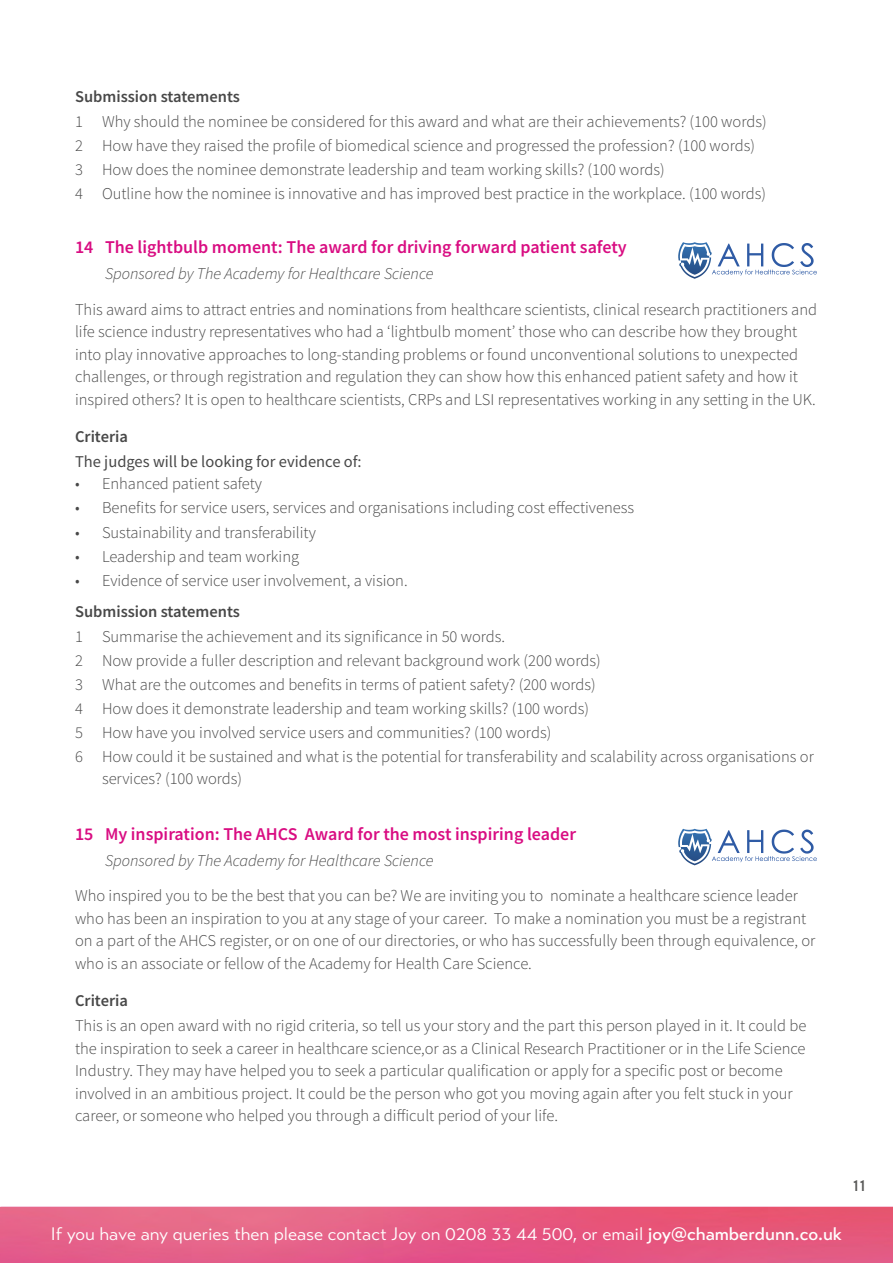
<style>
.page{position:relative;width:893px;height:1263px;background:#fff}
.page>*{position:absolute;margin:0;border:0;box-sizing:border-box;transform-origin:0 0}
.t1{font:600 18px "Source Sans Pro";color:#d90d82}
.t2{font:18px "Transat Text Standard";color:#fff}
.t3{font:300 16.5px/22.5px "Source Sans Pro";color:#484848}
.t4{font:italic 300 16.5px "Source Sans Pro";color:#484848}
.t5{font:600 16.5px "Source Sans Pro";color:#484848}
.t6{font:16.5px "Source Sans Pro";color:#484848}
.t7{font:500 16.5px "Transat Text";color:#575756}
.s1{font-family:"Transat Text";font-weight:500}
</style>
<div class="page">
<img style="left:0;top:1207px;width:893px;height:56px">
<svg style="left:678px;top:242px;width:139px;height:34px"></svg>
<svg style="left:678px;top:829px;width:139px;height:33px"></svg>
<p class="t5" style="left:75px;top:86px;width:166px">Submission statements</p>
<p class="t3" style="left:75px;top:110px;width:693px;line-height:24px">1 Why should the nominee be considered for this award and what are their achievements? (100 words)<br>2 How have they raised the profile of biomedical science and progressed the profession? (100 words)<br>3 How does the nominee demonstrate leadership and team working skills? (100 words)<br>4 Outline how the nominee is innovative and has improved best practice in the workplace. (100 words)</p>
<p class="t1" style="left:75px;top:235px;width:553px">14 The lightbulb moment: The award for driving forward patient safety</p>
<p class="t4" style="left:105px;top:264px;width:330px">Sponsored by The Academy for Healthcare Science</p>
<p class="t3" style="left:75px;top:298px;width:744px">This award aims to attract entries and nominations from healthcare scientists, clinical research practitioners and life science industry representatives who had a ‘lightbulb moment’ those who can describe how they brought into play innovative approaches to long-standing problems or found unconventional solutions to unexpected challenges, or through registration and regulation they can show how this enhanced patient safety and how it inspired others? It is open to healthcare scientists, CRPs and LSI representatives working in any setting in the UK.</p>
<p class="t5" style="left:75px;top:426px;width:55px">Criteria</p>
<p class="t6" style="left:75px;top:451px;width:288px">The judges will be looking for evidence of:</p>
<p class="t3" style="left:75px;top:473px;width:189px">• Enhanced patient safety</p>
<p class="t3" style="left:75px;top:497px;width:561px">• Benefits for service users, services and organisations including cost effectiveness</p>
<p class="t3" style="left:75px;top:521px;width:242px">• Sustainability and transferability</p>
<p class="t3" style="left:75px;top:545px;width:226px">• Leadership and team working</p>
<p class="t3" style="left:75px;top:569px;width:334px">• Evidence of service user involvement, a vision.</p>
<p class="t5" style="left:75px;top:601px;width:166px">Submission statements</p>
<p class="t3" style="left:75px;top:624px;width:740px;line-height:24px">1 Summarise the achievement and its significance in 50 words.<br>2 Now provide a fuller description and relevant background work (200 words)<br>3 What are the outcomes and benefits in terms of patient safety? (200 words)<br>4 How does it demonstrate leadership and team working skills? (100 words)<br>5 How have you involved service users and communities? (100 words)<br>6 How could it be sustained and what is the potential for transferability and scalability across organisations or</p>
<p class="t3" style="left:102px;top:768px;width:142px">services? (100 words)</p>
<p class="t1" style="left:75px;top:822px;width:503px">15 My inspiration: The AHCS Award for the most inspiring leader</p>
<p class="t4" style="left:105px;top:850px;width:330px">Sponsored by The Academy for Healthcare Science</p>
<p class="t3" style="left:75px;top:884px;width:742px">Who inspired you to be the best that you can be? We are inviting you to nominate a healthcare science leader who has been an inspiration to you at any stage of your career. To make a nomination you must be a registrant on a part of the AHCS register, or on one of our directories, or who has successfully been through equivalence, or who is an associate or fellow of the Academy for Health Care Science.</p>
<p class="t5" style="left:75px;top:990px;width:55px">Criteria</p>
<p class="t3" style="left:75px;top:1014px;width:733px">This is an open award with no rigid criteria, so tell us your story and the part this person played in it. It could be the inspiration to seek a career in healthcare science,or as a Clinical Research Practitioner or in the Life Science Industry. They may have helped you to seek a particular qualification or apply for a specific post or become involved in an ambitious project. It could be the person who got you moving again after you felt stuck in your career, or someone who helped you through a difficult period of your life.</p>
<p class="t7" style="left:853px;top:1175px;width:14px">11</p>
<p class="t2" style="left:51px;top:1223px;width:793px">If you have any queries then please contact Joy on 0208 33 44 500, or email <span class="s1">joy@chamberdunn.co.uk</span></p>
</div>
